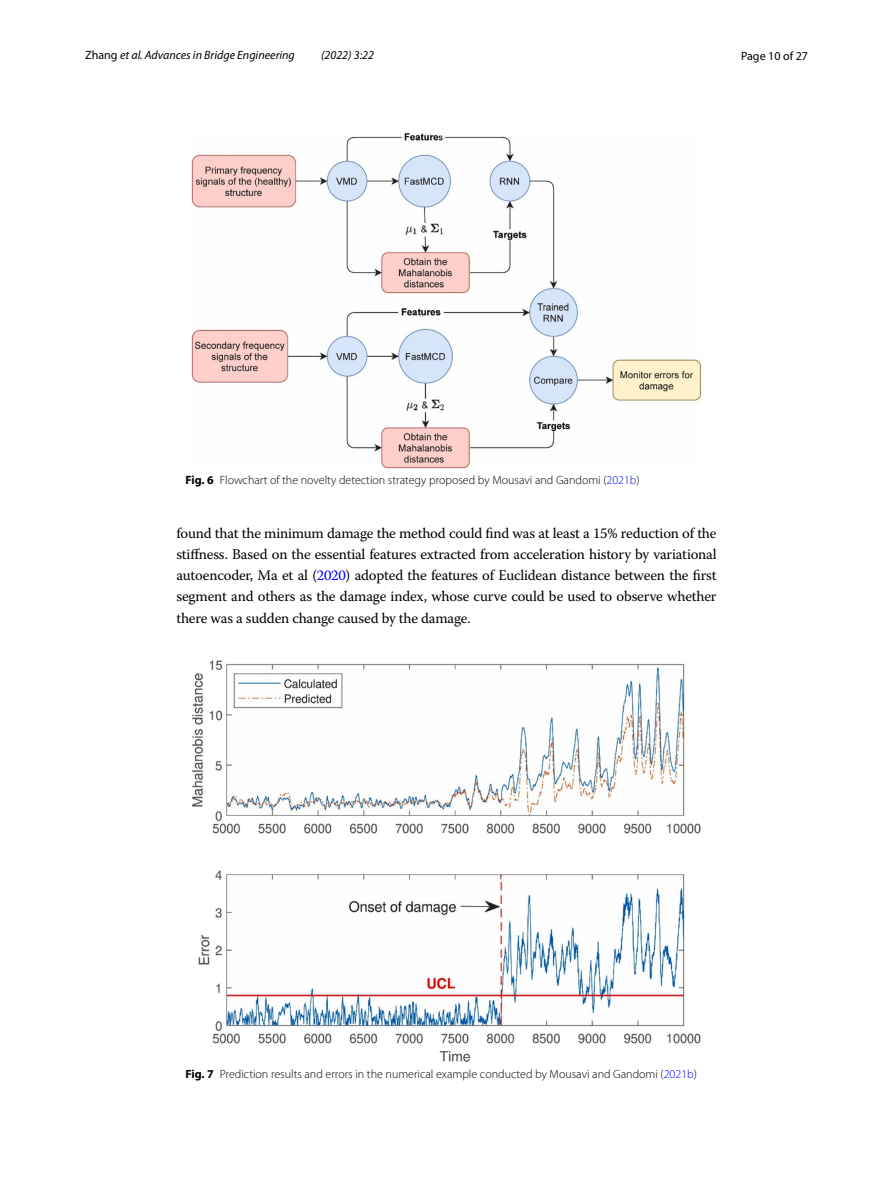
<style>
.page{position:relative;width:893px;height:1187px;background:#fff}
.page>*{position:absolute;margin:0;border:0;box-sizing:border-box;transform-origin:0 0}
.t1{font:14.7px/21.3px "Warnock Pro";letter-spacing:-.015em;color:#000;text-align:justify}
.t2{font:300 12px "Myriad Pro";color:#000}
.t3{font:italic 12px "Myriad Pro";color:#000}
.t4{font:12px "Myriad Pro";color:#000}
.s1{font-style:normal}
.s2{font-weight:700}
.s3{color:#00f}
</style>
<div class="page">
<img style="left:191px;top:133px;width:511px;height:336px">
<img style="left:192px;top:660px;width:509px;height:402px">
<p class="t3" style="left:85px;top:48px;width:211px"><span class="s1">Zhang</span> et al. Advances in Bridge Engineering</p>
<p class="t3" style="left:321px;top:48px;width:54px">(2022) 3:22</p>
<p class="t4" style="left:741px;top:48px;width:68px">Page 10 of 27</p>
<p class="t2" style="left:185px;top:473px;width:456px"><span class="s2">Fig. 6</span> Flowchart of the novelty detection strategy proposed by Mousavi and Gandomi (<span class="s3">2021b</span>)</p>
<p class="t1" style="left:176px;top:522px;width:542px">found that the minimum damage the method could find was at least a 15% reduction of the stiffness. Based on the essential features extracted from acceleration history by variational autoencoder, Ma et al (<span class="s3">2020</span>) adopted the features of Euclidean distance between the first segment and others as the damage index, whose curve could be used to observe whether there was a sudden change caused by the damage.</p>
<p class="t2" style="left:185px;top:1067px;width:513px"><span class="s2">Fig. 7</span> Prediction results and errors in the numerical example conducted by Mousavi and Gandomi (<span class="s3">2021b</span>)</p>
</div>
